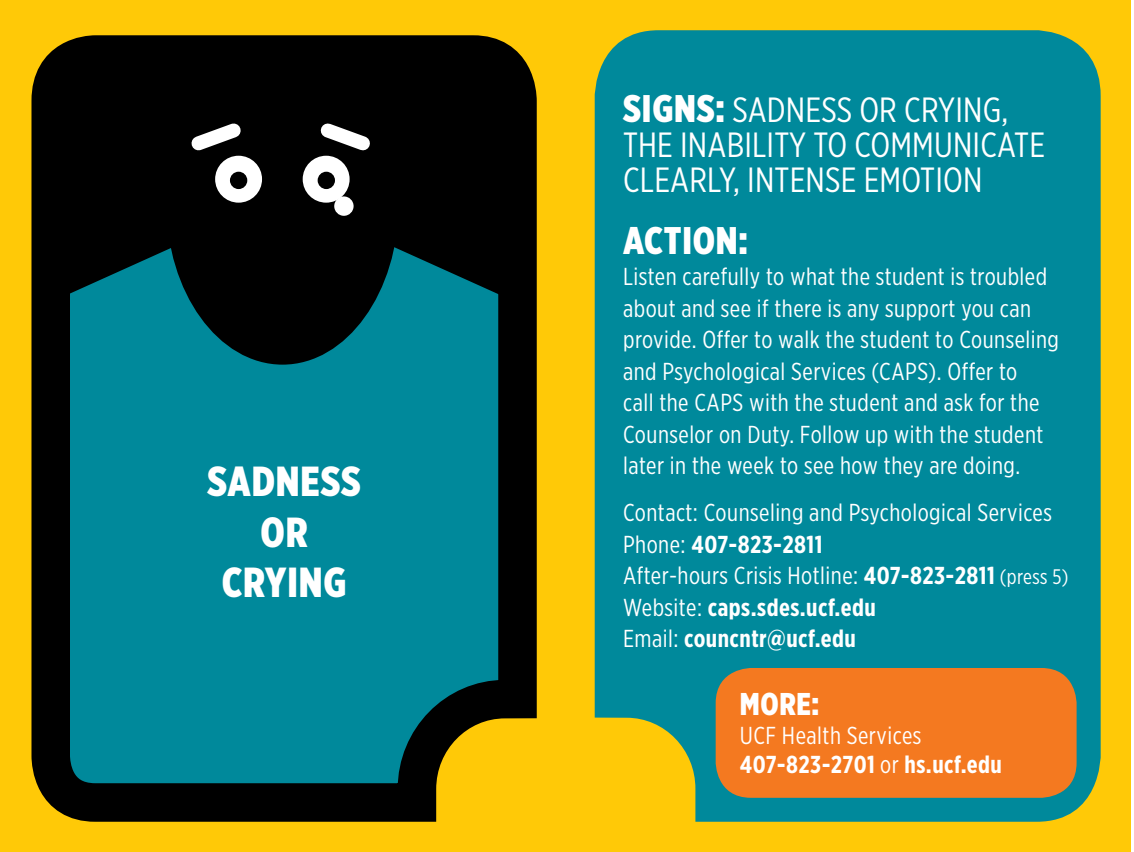
<style>
.page{position:relative;width:1134px;height:852px;background:#fff}
.page>*{position:absolute;margin:0;border:0;box-sizing:border-box;transform-origin:0 0}
.t1{font:900 42px/50.4px "Gotham X Narrow";letter-spacing:.02em;color:#fff;text-align:center}
.t2{font:900 38.5px "Gotham X Narrow";letter-spacing:.02em;color:#fff}
.t3{font:35px/35px "Gotham X Narrow";letter-spacing:.005em;color:#fff}
.t4{font:900 31.5px "Gotham X Narrow";color:#fff}
.t5{font:24.5px/31.5px "Gotham X Narrow";letter-spacing:.02em;color:#fff}
.t6{font:700 24.5px/29.4px "Gotham X Narrow";letter-spacing:.02em;color:#fff}
.s1{font-weight:900;font-size:38.5px}
.s2{font-weight:700}
.s3{font-size:21px}
.s4{font-weight:400}
</style>
<div class="page">
<div style="left:564px;top:0;width:567px;height:852px;background:#ffc907"></div>
<div style="left:595px;top:30px;width:506px;height:792px;background:#00899b"></div>
<div style="left:716px;top:668px;width:361px;height:130px;background:#f47920;border-radius:35px"></div>
<div style="left:0;top:0;width:567px;height:852px;background:#ffc907"></div>
<svg style="left:31px;top:35px;width:506px;height:787px;background:#0b676b"></svg>
<svg style="left:44px;top:66px;width:479px;height:239px;background:#001113"></svg>
<div style="left:166px;top:42px;width:233px;height:323px;background:#000;border-radius:50%"></div>
<div style="left:215px;top:156px;width:47px;height:47px;background:#fff;border-radius:50%"></div>
<div style="left:303px;top:156px;width:47px;height:47px;background:#fff;border-radius:50%"></div>
<div style="left:334px;top:196px;width:20px;height:20px;background:#fff;border-radius:50%"></div>
<svg style="left:181px;top:113px;width:200px;height:48px"></svg>
<div style="left:230px;top:172px;width:17px;height:17px;background:#000;border-radius:50%"></div>
<div style="left:318px;top:172px;width:17px;height:17px;background:#000;border-radius:50%"></div>
<h1 class="t1" style="left:208px;top:456px;width:155px">SADNESS<br>OR<br>CRYING</h1>
<h3 class="t3" style="left:623px;top:91px;width:423px"><span class="s1">SIGNS:</span> SADNESS OR CRYING,<br>THE INABILITY TO COMMUNICATE<br>CLEARLY, INTENSE EMOTION</h3>
<h2 class="t2" style="left:623px;top:216px;width:126px">ACTION:</h2>
<p class="t5" style="left:623px;top:260px;width:437px">Listen carefully to what the student is troubled about and see if there is any support you can provide. Offer to walk the student to Counseling and Psychological Services (CAPS). Offer to<br>call the CAPS with the student and ask for the Counselor on Duty. Follow up with the student later in the week to see how they are doing.</p>
<p class="t5" style="left:623px;top:497px;width:447px">Contact: Counseling and Psychological Services Phone: <span class="s2">407-823-2811<br></span>After-hours Crisis Hotline: <span class="s2">407-823-2811</span> <span class="s3">(press 5)<br></span>Website: <span class="s2">caps.sdes.ucf.edu<br></span>Email: <span class="s2">councntr@ucf.edu</span></p>
<p class="t4" style="left:740px;top:684px;width:81px">MORE:</p>
<p class="t6" style="left:740px;top:720px;width:264px"><span class="s4">UCF Health Services<br></span>407-823-2701 <span class="s4">or</span> hs.ucf.edu</p>
</div>
